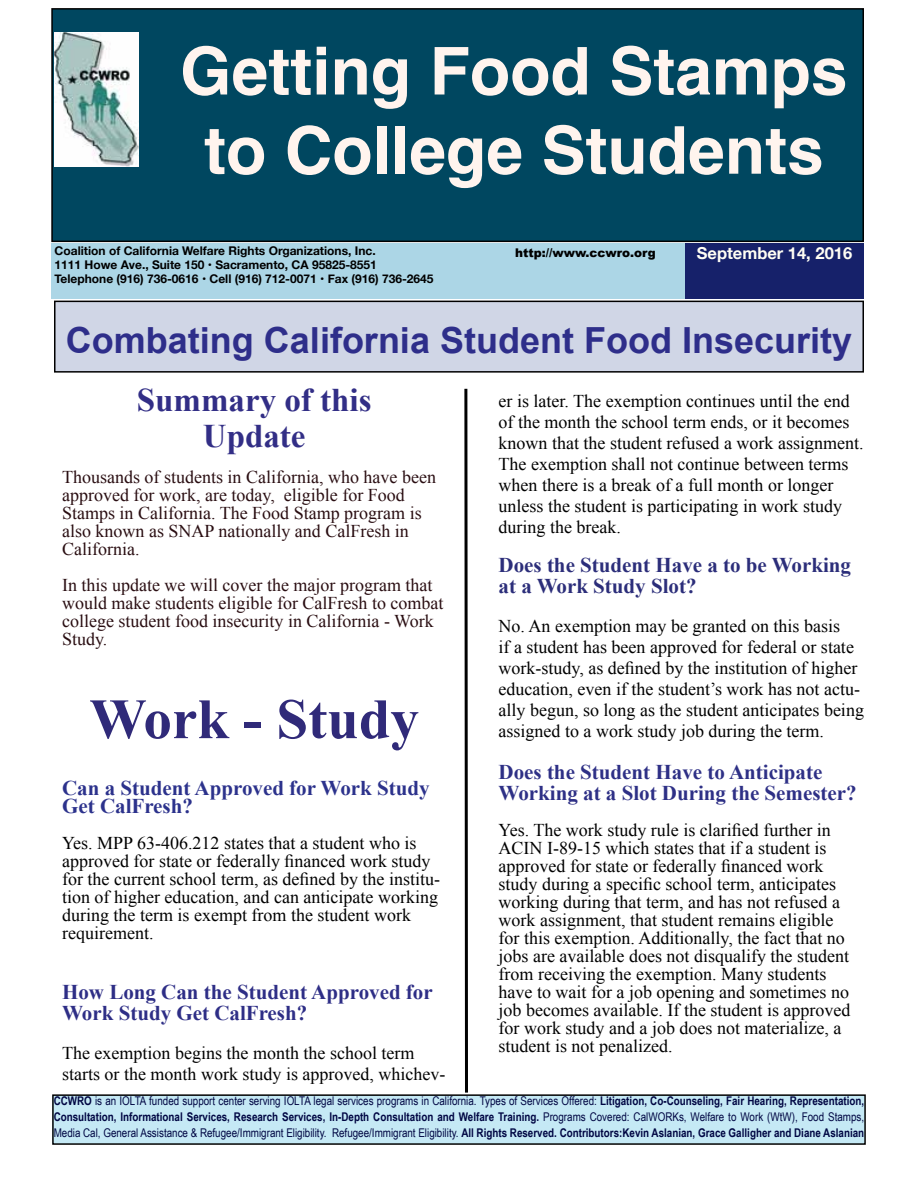
<style>
.page{position:relative;width:918px;height:1188px;background:#fff}
.page>*{position:absolute;margin:0;border:0;box-sizing:border-box;transform-origin:0 0}
.t1{font:700 66px/79.2px "Helvetica";color:#fff4ee;text-align:center}
.t2{font:700 57px "Times New Roman";color:#302a79}
.t3{font:700 36px "Arial";color:#2e2e8a}
.t4{font:700 33px/36px "Times New Roman";color:#322e86;text-align:center}
.t5{font:700 21px/21px "Times New Roman";color:#2e3086}
.t6{font:700 21px/21px "Times New Roman";color:#2e2e86}
.t7{font:700 21px/21px "Times New Roman";color:#2c2e7a}
.t8{font:700 21px/18px "Times New Roman";color:#2c328c}
.t9{font:18px/18px "Times New Roman";color:#000}
.t10{font:18px/18px "Times New Roman";color:#2a0e12}
.t11{font:700 16.5px "Helvetica Neue";color:#fffef4}
.t12{font:12px/16.4px "Arial Narrow";color:#000643;text-align:justify}
.t13{font:700 12px/14.4px "Helvetica Neue";color:#000}
.t14{font:900 12px "Arial";color:#000}
.s1{font-weight:700}
</style>
<div class="page">
<div style="left:52px;top:9px;width:811px;height:232px;background:#004760"></div>
<div style="left:51px;top:8px;width:813px;height:234px;border:2px solid #000"></div>
<div style="left:51px;top:243px;width:644px;height:55px;background:#acd6e6"></div>
<div style="left:53px;top:1095px;width:812px;height:49px;background:#c5e9f5"></div>
<div style="left:52px;top:1094px;width:814px;height:51px;border:1px solid #000"></div>
<div style="left:685px;top:243px;width:179px;height:56px;background:#16216a"></div>
<img style="left:54px;top:33px;width:84px;height:133px">
<div style="left:55px;top:301px;width:808px;height:71px;background:#d0d6e6"></div>
<div style="left:54px;top:301px;width:810px;height:72px;border:2px solid #000"></div>
<svg style="left:463px;top:388px;width:7px;height:708px"></svg>
<h1 class="t1" style="left:180px;top:33px;width:669px">Getting Food Stamps to College Students</h1>
<p class="t13" style="left:55px;top:244px;width:380px">Coalition of California Welfare Rights Organizations, Inc.<br>1111 Howe Ave., Suite 150 • Sacramento, CA 95825-8551<br>Telephone (916) 736-0616 • Cell (916) 712-0071 • Fax (916) 736-2645</p>
<p class="t14" style="left:515px;top:244px;width:142px">http://www.ccwro.org</p>
<p class="t11" style="left:697px;top:241px;width:157px">September 14, 2016</p>
<h3 class="t3" style="left:66px;top:316px;width:788px">Combating California Student Food Insecurity</h3>
<h3 class="t4" style="left:137px;top:381px;width:236px">Summary of this<br>Update</h3>
<p class="t10" style="left:62px;top:468px;width:375px">Thousands of students in California, who have been approved for work, are today, eligible for Food Stamps in California. The Food Stamp program is also known as SNAP nationally and CalFresh in California.</p>
<p class="t10" style="left:62px;top:576px;width:383px">In this update we will cover the major program that would make students eligible for CalFresh to combat college student food insecurity in California - Work Study.</p>
<h2 class="t2" style="left:90px;top:680px;width:331px">Work - Study</h2>
<p class="t8" style="left:62px;top:779px;width:369px">Can a Student Approved for Work Study<br>Get CalFresh?</p>
<p class="t9" style="left:62px;top:834px;width:379px">Yes. MPP 63-406.212 states that a student who is approved for state or federally financed work study for the current school term, as defined by the institu&shy;tion of higher education, and can anticipate working during the term is exempt from the student work requirement.</p>
<p class="t6" style="left:62px;top:981px;width:372px">How Long Can the Student Approved for<br>Work Study Get CalFresh?</p>
<p class="t9" style="left:62px;top:1042px;width:385px;line-height:21px">The exemption begins the month the school term starts or the month work study is approved, whichev-</p>
<p class="t9" style="left:499px;top:390px;width:366px;line-height:21px">er is later. The exemption continues until the end of the month the school term ends, or it becomes known that the student refused a work assignment.<br>The exemption shall not continue between terms when there is a break of a full month or longer unless the student is participating in work study during the break.</p>
<p class="t7" style="left:499px;top:554px;width:354px">Does the Student Have a to be Working at a Work Study Slot?</p>
<p class="t9" style="left:499px;top:615px;width:367px;line-height:21px">No. An exemption may be granted on this basis<br>if a student has been approved for federal or state work-study, as defined by the institution of higher education, even if the student’s work has not actu&shy;ally begun, so long as the student anticipates being assigned to a work study job during the term.</p>
<p class="t5" style="left:499px;top:761px;width:360px">Does the Student Have to Anticipate<br>Working at a Slot During the Semester?</p>
<p class="t9" style="left:499px;top:820px;width:353px">Yes. The work study rule is clarified further in ACIN I-89-15 which states that if a student is approved for state or federally financed work study during a specific school term, anticipates working during that term, and has not refused a work assignment, that student remains eligible for this exemption. Additionally, the fact that no jobs are available does not disqualify the student from receiving the exemption. Many students have to wait for a job opening and sometimes no job becomes available. If the student is approved for work study and a job does not materialize, a student is not penalized.</p>
<p class="t12" style="left:54px;top:1092px;width:812px"><span class="s1">CCWRO</span> is an IOLTA funded support center serving IOLTA legal services programs in California. Types of Services Offered: <span class="s1">Litigation, Co-Counseling, Fair Hearing, Representation, Consultation, Informational Services, Research Services, In-Depth Consultation and Welfare Training.</span> Programs Covered: CalWORKs, Welfare to Work (WtW), Food Stamps, Media Cal, General Assistance &amp; Refugee/Immigrant Eligibility. Refugee/Immigrant Eligibility. <span class="s1">All Rights Reserved. Contributors:Kevin Aslanian, Grace Galligher and Diane Aslanian</span></p>
</div>
